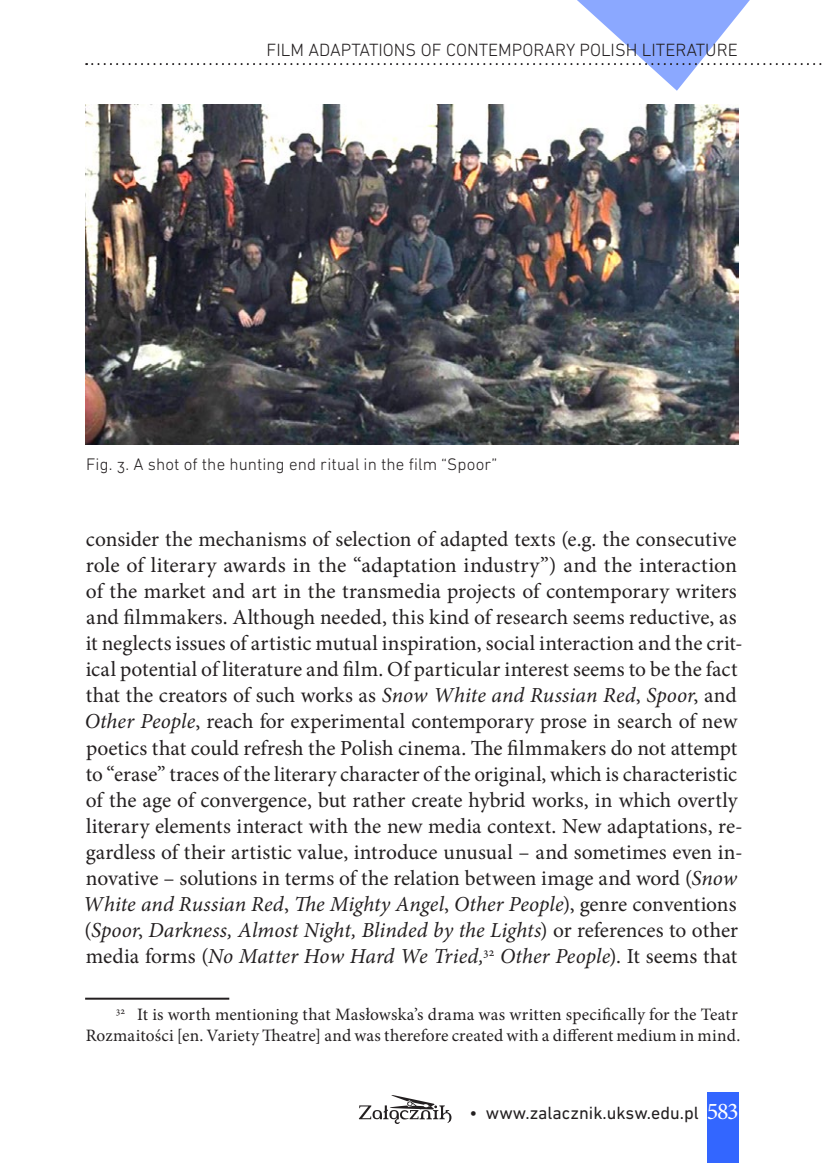
<style>
.page{position:relative;width:823px;height:1163px;background:#fff}
.page>*{position:absolute;margin:0;border:0;box-sizing:border-box;transform-origin:0 0}
.t1{font:24px "Minion Pro";color:#fff}
.t2{font:21.4px/26px "Minion Pro";letter-spacing:.005em;color:#231f20}
.t3{font:300 18px "DIN Next LT Pro";color:#231f20}
.t4{font:18px "DIN Next LT Pro";color:#231f20}
.t5{font:17.4px/21px "Minion Pro";letter-spacing:.01em;color:#231f20;text-align:right}
.t6{font:300 17px "DIN Next LT Pro";letter-spacing:.01em;color:#231f20}
.s1{font-style:italic}
</style>
<div class="page">
<div style="left:707px;top:1092px;width:31px;height:70px;background:#36f"></div>
<svg style="left:86px;top:0;width:736px;height:91px"></svg>
<svg style="left:358px;top:1095px;width:93px;height:28px"></svg>
<hr style="left:85px;top:997px;width:144px;height:2px;background:#231f20">
<img style="left:86px;top:104px;width:652px;height:340px">
<p class="t3" style="left:266px;top:39px;width:278px">FILM ADAPTATIONS OF CONTEMPORAR</p>
<p class="t3" style="left:565px;top:39px;width:173px">Y POLISH LITERATUR E</p>
<p class="t6" style="left:86px;top:454px;width:412px">FIG. 3. A SHOT OF THE HUNTING END RITUAL IN THE FILM “SPOOR”</p>
<p class="t2" style="left:83px;top:526px;width:660px">consider the mechanisms of selection of adapted texts (e.g. the consecutive role of literary awards in the “adaptation industry”) and the interaction of the market and art in the transmedia projects of contemporary writers and filmmakers. Although needed, this kind of research seems reductive, as it neglects issues of artistic mutual inspiration, social interaction and the crit&shy;ical potential of literature and film. Of particular interest seems to be the fact that the creators of such works as <span class="s1">Snow White and Russian Red</span>, <span class="s1">Spoor</span>, and <span class="s1">Other People</span>, reach for experimental contemporary prose in search of new poetics that could refresh the Polish cinema. The filmmakers do not attempt to “erase” traces of the literary character of the original, which is characteristic of the age of convergence, but rather create hybrid works, in which overtly literary elements interact with the new media context. New adaptations, re&shy;gardless of their artistic value, introduce unusual – and sometimes even in&shy;novative – solutions in terms of the relation between image and word (<span class="s1">Snow White and Russian Red</span>, <span class="s1">The Mighty Angel</span>, <span class="s1">Other People</span>), genre conventions (<span class="s1">Spoor</span>, <span class="s1">Darkness, Almost Night, Blinded by the Lights</span>) or references to other media forms (<span class="s1">No Matter How Hard We Tried,</span><sup>32</sup> <span class="s1">Other People</span>). It seems that</p>
<p class="t5" style="left:86px;top:1003px;width:655px"><sup>32</sup> It is worth mentioning that Masłowska’s drama was written specifically for the Teatr<br>Rozmaitości [en. Variety Theatre] and was therefore created with a different medium in mind.</p>
<p class="t4" style="left:469px;top:1101px;width:231px">• www.zalacznik.uksw.edu.pl</p>
<p class="t1" style="left:706px;top:1094px;width:33px">583</p>
</div>
